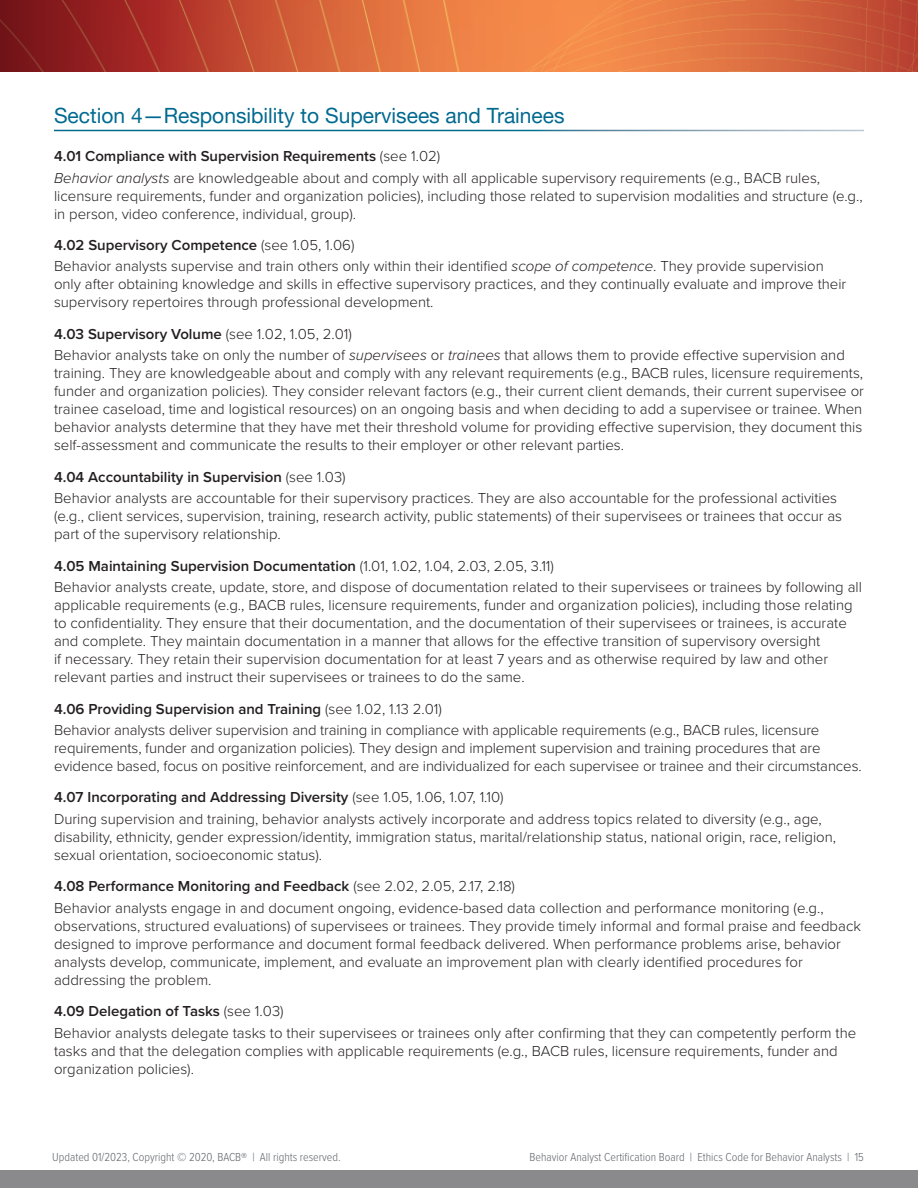
<style>
.page{position:relative;width:918px;height:1188px;background:#fff}
.page>*{position:absolute;margin:0;border:0;box-sizing:border-box;transform-origin:0 0}
.Heading_2{font:21px "Helvetica Neue LT Pro";color:#00698f}
.Body_Text{font:300 15px/18px "Proxima Nova";color:#231f20}
.Body_Text-numbered_s{font:600 15px "Proxima Nova";color:#231f20}
.t1{font:300 12px "Proxima Nova Cond";color:#61646a}
.s1{font-weight:300}
.s2{font-style:italic}
</style>
<div class="page">
<img style="left:0;top:0;width:918px;height:72px">
<div style="left:0;top:1171px;width:918px;height:17px;background:#8a8a8d"></div>
<h2 class="Heading_2" style="left:54px;top:103px;width:512px">Section 4—Responsibility to Supervisees and Trainees</h2>
<p class="Body_Text-numbered_s" style="left:54px;top:145px;width:388px">4.01 Compliance with Supervision Requirements <span class="s1">(see 1.02)</span></p>
<p class="Body_Text" style="left:54px;top:168px;width:810px"><span class="s2">Behavior analysts</span> are knowledgeable about and comply with all applicable supervisory requirements (e.g., BACB rules, licensure requirements, funder and organization policies), including those related to supervision modalities and structure (e.g., in person, video conference, individual, group).</p>
<p class="Body_Text-numbered_s" style="left:54px;top:234px;width:302px">4.02 Supervisory Competence <span class="s1">(see 1.05, 1.06)</span></p>
<p class="Body_Text" style="left:54px;top:257px;width:794px">Behavior analysts supervise and train others only within their identified <span class="s2">scope of competence</span>. They provide supervision only after obtaining knowledge and skills in effective supervisory practices, and they continually evaluate and improve their supervisory repertoires through professional development.</p>
<p class="Body_Text-numbered_s" style="left:54px;top:323px;width:300px">4.03 Supervisory Volume <span class="s1">(see 1.02, 1.05, 2.01)</span></p>
<p class="Body_Text" style="left:54px;top:346px;width:812px">Behavior analysts take on only the number of <span class="s2">supervisees</span> or <span class="s2">trainees</span> that allows them to provide effective supervision and training. They are knowledgeable about and comply with any relevant requirements (e.g., BACB rules, licensure requirements, funder and organization policies). They consider relevant factors (e.g., their current client demands, their current supervisee or trainee caseload, time and logistical resources) on an ongoing basis and when deciding to add a supervisee or trainee. When behavior analysts determine that they have met their threshold volume for providing effective supervision, they document this self-assessment and communicate the results to their employer or other relevant parties.</p>
<p class="Body_Text-numbered_s" style="left:54px;top:466px;width:293px">4.04 Accountability in Supervision <span class="s1">(see 1.03)</span></p>
<p class="Body_Text" style="left:54px;top:488px;width:790px">Behavior analysts are accountable for their supervisory practices. They are also accountable for the professional activities (e.g., client services, supervision, training, research activity, public statements) of their supervisees or trainees that occur as part of the supervisory relationship.</p>
<p class="Body_Text-numbered_s" style="left:54px;top:555px;width:501px">4.05 Maintaining Supervision Documentation <span class="s1">(1.01, 1.02, 1.04, 2.03, 2.05, 3.11)</span></p>
<p class="Body_Text" style="left:54px;top:577px;width:809px">Behavior analysts create, update, store, and dispose of documentation related to their supervisees or trainees by following all applicable requirements (e.g., BACB rules, licensure requirements, funder and organization policies), including those relating to confidentiality. They ensure that their documentation, and the documentation of their supervisees or trainees, is accurate and complete. They maintain documentation in a manner that allows for the effective transition of supervisory oversight<br>if necessary. They retain their supervision documentation for at least 7 years and as otherwise required by law and other relevant parties and instruct their supervisees or trainees to do the same.</p>
<p class="Body_Text-numbered_s" style="left:54px;top:697px;width:389px">4.06 Providing Supervision and Training <span class="s1">(see 1.02, 1.13 2.01)</span></p>
<p class="Body_Text" style="left:54px;top:720px;width:809px">Behavior analysts deliver supervision and training in compliance with applicable requirements (e.g., BACB rules, licensure requirements, funder and organization policies). They design and implement supervision and training procedures that are evidence based, focus on positive reinforcement, and are individualized for each supervisee or trainee and their circumstances.</p>
<p class="Body_Text-numbered_s" style="left:54px;top:786px;width:451px">4.07 Incorporating and Addressing Diversity <span class="s1">(see 1.05, 1.06, 1.07, 1.10)</span></p>
<p class="Body_Text" style="left:54px;top:809px;width:784px">During supervision and training, behavior analysts actively incorporate and address topics related to diversity (e.g., age, disability, ethnicity, gender expression/identity, immigration status, marital/relationship status, national origin, race, religion, sexual orientation, socioeconomic status).</p>
<p class="Body_Text-numbered_s" style="left:54px;top:875px;width:463px">4.08 Performance Monitoring and Feedback <span class="s1">(see 2.02, 2.05, 2.17, 2.18)</span></p>
<p class="Body_Text" style="left:54px;top:898px;width:809px">Behavior analysts engage in and document ongoing, evidence-based data collection and performance monitoring (e.g., observations, structured evaluations) of supervisees or trainees. They provide timely informal and formal praise and feedback designed to improve performance and document formal feedback delivered. When performance problems arise, behavior analysts develop, communicate, implement, and evaluate an improvement plan with clearly identified procedures for addressing the problem.</p>
<p class="Body_Text-numbered_s" style="left:54px;top:1000px;width:231px">4.09 Delegation of Tasks <span class="s1">(see 1.03)</span></p>
<p class="Body_Text" style="left:54px;top:1023px;width:804px">Behavior analysts delegate tasks to their supervisees or trainees only after confirming that they can competently perform the tasks and that the delegation complies with applicable requirements (e.g., BACB rules, licensure requirements, funder and organization policies).</p>
<p class="t1" style="left:52px;top:1149px;width:290px">Updated 01/2023, Copyright © 2020, BACB® | All rights reserved.</p>
<p class="t1" style="left:530px;top:1149px;width:336px">Behavior Analyst Certification Board | Ethics Code for Behavior Analysts | 15</p>
</div>
